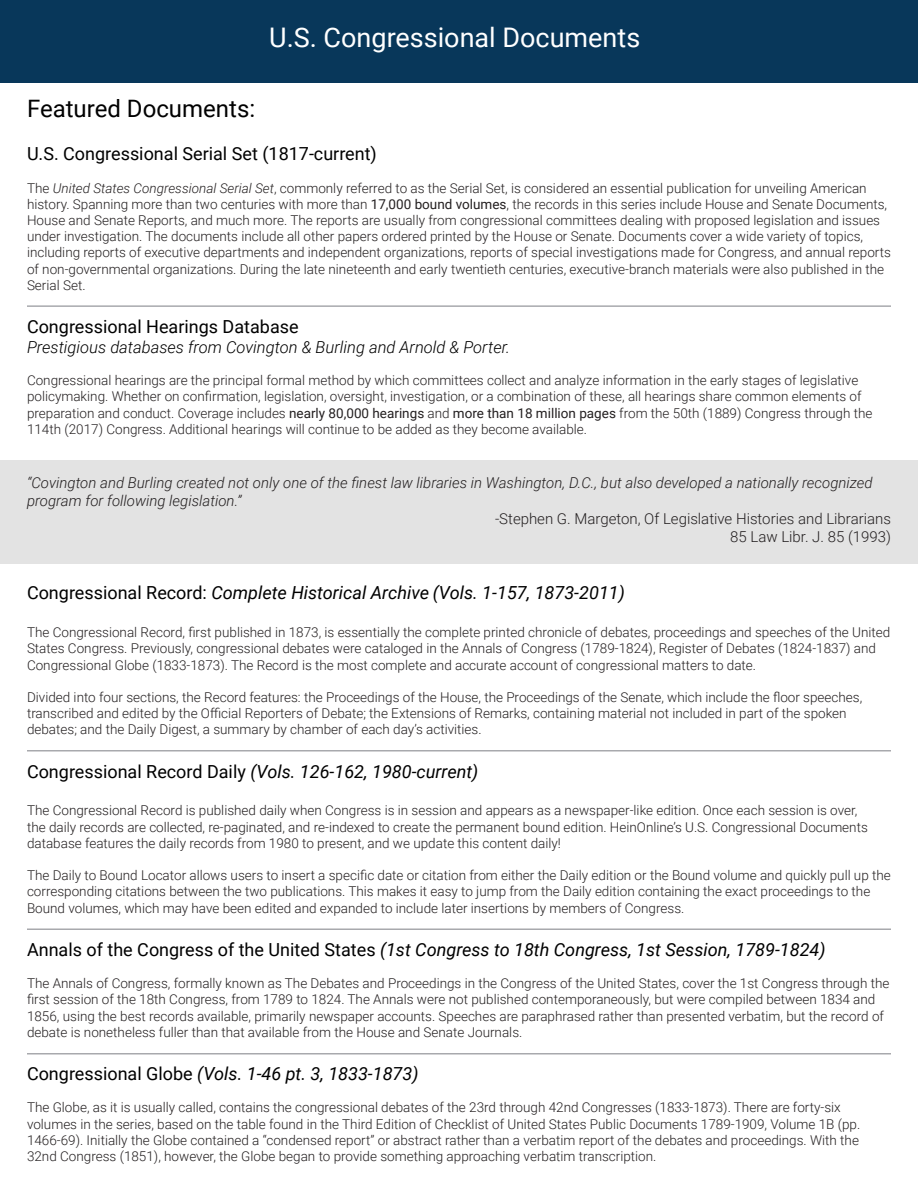
<style>
.page{position:relative;width:918px;height:1188px;background:#fff}
.page>*{position:absolute;margin:0;border:0;box-sizing:border-box;transform-origin:0 0}
.t1{font:27px "Roboto";color:#fff}
.t2{font:24px "Roboto";color:#000}
.t3{font:italic 18px "Roboto";color:#000}
.t4{font:18px "Roboto";color:#000}
.t5{font:italic 300 16.5px "Roboto";color:#000}
.t6{font:italic 300 15px/18px "Roboto";color:#231f20}
.t7{font:300 15px "Roboto";color:#231f20}
.t8{font:300 13.5px/16.2px "Roboto";color:#231f20}
.s1{font-style:italic}
.s2{font-weight:400}
.s3{font-style:normal}
</style>
<div class="page">
<div style="left:0;top:0;width:918px;height:83px;background:#08375a"></div>
<div style="left:0;top:460px;width:918px;height:103px;background:#e3e3e3"></div>
<hr style="left:27px;top:305px;width:864px;height:2px;background:#a8a9ad">
<hr style="left:27px;top:750px;width:864px;height:2px;background:#a8a9ad">
<hr style="left:27px;top:928px;width:864px;height:2px;background:#a8a9ad">
<hr style="left:27px;top:1053px;width:864px;height:1px;background:#a8a9ad">
<p class="t1" style="left:269px;top:19px;width:373px">U.S. Congressional Documents</p>
<p class="t2" style="left:27px;top:92px;width:230px">Featured Documents:</p>
<p class="t4" style="left:27px;top:141px;width:351px">U.S. Congressional Serial Set (1817-current)</p>
<p class="t8" style="left:27px;top:179px;width:865px">The <span class="s1">United States Congressional Serial Set</span>, commonly referred to as the Serial Set, is considered an essential publication for unveiling American history. Spanning more than two centuries with more than <span class="s2">17,000 bound volumes</span>, the records in this series include House and Senate Documents, House and Senate Reports, and much more. The reports are usually from congressional committees dealing with proposed legislation and issues under investigation. The documents include all other papers ordered printed by the House or Senate. Documents cover a wide variety of topics, including reports of executive departments and independent organizations, reports of special investigations made for Congress, and annual reports of non-governmental organizations. During the late nineteenth and early twentieth centuries, executive-branch materials were also published in the Serial Set.</p>
<p class="t4" style="left:27px;top:314px;width:273px">Congressional Hearings Database</p>
<p class="t5" style="left:27px;top:335px;width:485px">Prestigious databases from Covington &amp; Burling and Arnold &amp; Porter.</p>
<p class="t8" style="left:27px;top:372px;width:847px">Congressional hearings are the principal formal method by which committees collect and analyze information in the early stages of legislative policymaking. Whether on confirmation, legislation, oversight, investigation, or a combination of these, all hearings share common elements of preparation and conduct. Coverage includes <span class="s2">nearly 80,000 hearings</span> and <span class="s2">more than 18 million pages</span> from the 50th (1889) Congress through the 114th (2017) Congress. Additional hearings will continue to be added as they become available.</p>
<p class="t6" style="left:27px;top:473px;width:847px">“Covington and Burling created not only one of the finest law libraries in Washington, D.C., but also developed a nationally recognized program for following legislation.”</p>
<p class="t7" style="left:495px;top:508px;width:397px">-Stephen G. Margeton, Of Legislative Histories and Librarians</p>
<p class="t7" style="left:730px;top:526px;width:162px">85 Law Libr. J. 85 (1993)</p>
<p class="t3" style="left:27px;top:580px;width:599px"><span class="s3">Congressional Record:</span> Complete Historical Archive (Vols. 1-157, 1873-2011)</p>
<p class="t8" style="left:27px;top:624px;width:865px">The Congressional Record, first published in 1873, is essentially the complete printed chronicle of debates, proceedings and speeches of the United<br>States Congress. Previously, congressional debates were cataloged in the Annals of Congress (1789-1824), Register of Debates (1824-1837) and<br>Congressional Globe (1833-1873). The Record is the most complete and accurate account of congressional matters to date.</p>
<p class="t8" style="left:27px;top:689px;width:837px">Divided into four sections, the Record features: the Proceedings of the House, the Proceedings of the Senate, which include the floor speeches, transcribed and edited by the Official Reporters of Debate; the Extensions of Remarks, containing material not included in part of the spoken debates; and the Daily Digest, a summary by chamber of each day’s activities.</p>
<p class="t3" style="left:27px;top:759px;width:453px"><span class="s3">Congressional Record Daily</span> (Vols. 126-162, 1980-current)</p>
<p class="t8" style="left:27px;top:802px;width:842px">The Congressional Record is published daily when Congress is in session and appears as a newspaper-like edition. Once each session is over, the daily records are collected, re-paginated, and re-indexed to create the permanent bound edition. HeinOnline’s U.S. Congressional Documents database features the daily records from 1980 to present, and we update this content daily!</p>
<p class="t8" style="left:27px;top:867px;width:865px">The Daily to Bound Locator allows users to insert a specific date or citation from either the Daily edition or the Bound volume and quickly pull up the corresponding citations between the two publications. This makes it easy to jump from the Daily edition containing the exact proceedings to the<br>Bound volumes, which may have been edited and expanded to include later insertions by members of Congress.</p>
<p class="t3" style="left:27px;top:937px;width:800px"><span class="s3">Annals of the Congress of the United States</span> (1st Congress to 18th Congress, 1st Session, 1789-1824)</p>
<p class="t8" style="left:27px;top:975px;width:864px">The Annals of Congress, formally known as The Debates and Proceedings in the Congress of the United States, cover the 1st Congress through the first session of the 18th Congress, from 1789 to 1824. The Annals were not published contemporaneously, but were compiled between 1834 and 1856, using the best records available, primarily newspaper accounts. Speeches are paraphrased rather than presented verbatim, but the record of debate is nonetheless fuller than that available from the House and Senate Journals.</p>
<p class="t3" style="left:27px;top:1061px;width:393px"><span class="s3">Congressional Globe</span> (Vols. 1-46 pt. 3, 1833-1873)</p>
<p class="t8" style="left:27px;top:1099px;width:835px">The Globe, as it is usually called, contains the congressional debates of the 23rd through 42nd Congresses (1833-1873). There are forty-six volumes in the series, based on the table found in the Third Edition of Checklist of United States Public Documents 1789-1909, Volume 1B (pp.<br>1466-69). Initially the Globe contained a “condensed report” or abstract rather than a verbatim report of the debates and proceedings. With the 32nd Congress (1851), however, the Globe began to provide something approaching verbatim transcription.</p>
</div>
